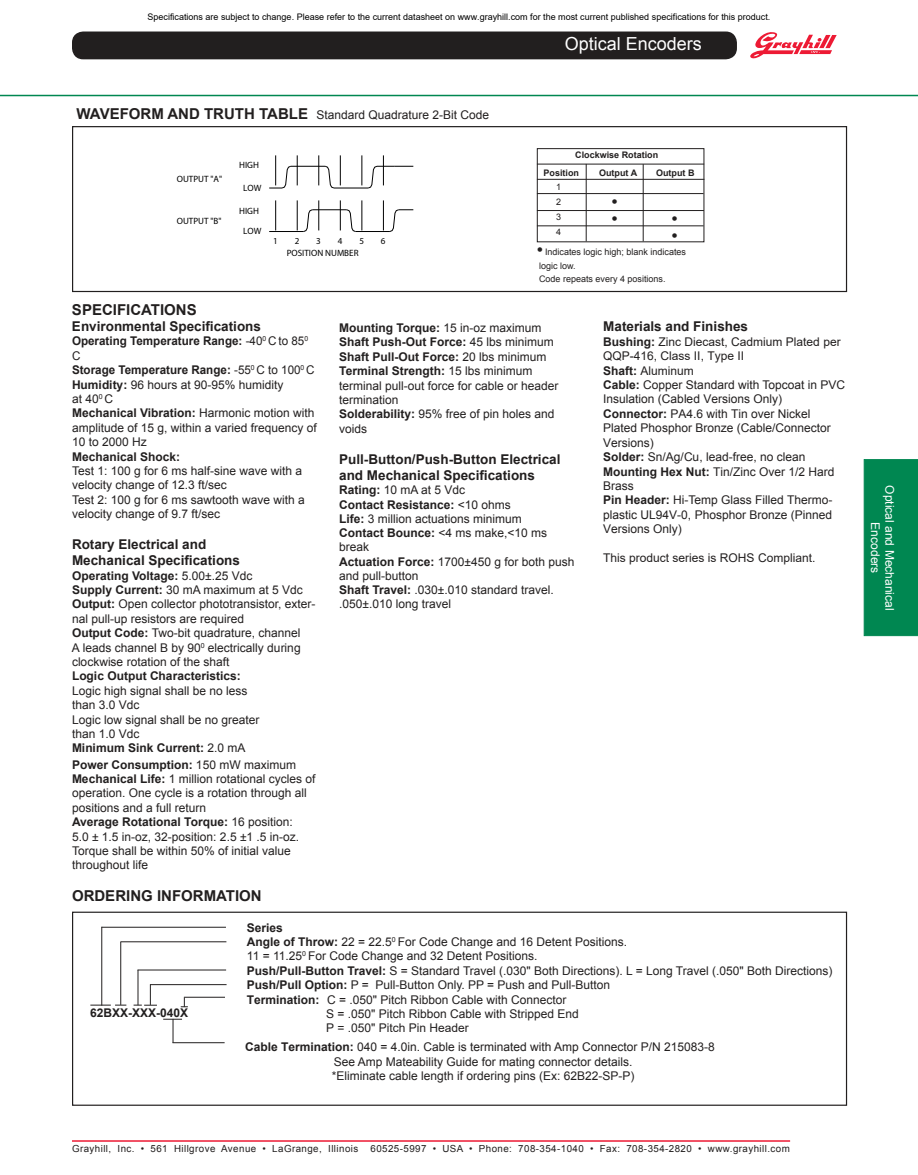
<style>
.page{position:relative;width:918px;height:1175px;background:#fff}
.page>*{position:absolute;margin:0;border:0;box-sizing:border-box;transform-origin:0 0}
.t1{font:18px "Arial";color:#fff}
.t2{font:18px/16.5px "Arial";color:#221f1f}
.t3{font:700 15px "Arial";color:#221f1f}
.t4{font:700 13.5px/16.2px "Arial";color:#221f1f}
.t5{font:12px/14.4px "Arial";color:#221f1f}
.t6{font:700 12px "Arial";color:#221f1f}
.t7{font:12px/14.4px "Arial";color:#fff;text-align:center}
.t8{font:9.75px "Arial";letter-spacing:.045em;color:#221f1f}
.t9{font:9.15px "Courier";color:#010101}
.t10{font:9px "Arial";color:#000}
.t11{font:9px/15px "Arial";color:#221f1f}
.t12{font:700 9px/18px "Arial";color:#221f1f}
.s1{font-weight:700;font-size:15px}
.s2{font-size:18px}
.s3{font-weight:700}
</style>
<div class="page">
<div style="left:73px;top:32px;width:663px;height:27px;background:#221f1f;border-radius:11px"></div>
<div style="left:72px;top:31px;width:665px;height:28px;border:2px solid #221f1f;border-radius:11px"></div>
<div style="left:864px;top:459px;width:54px;height:177px;background:#008751"></div>
<hr style="left:72px;top:1140px;width:718px;height:1px;background:#ed1a34">
<svg style="left:750px;top:32px;width:87px;height:27px"></svg>
<hr style="left:0;top:95px;width:918px;height:1px;background:#008751">
<div style="left:72px;top:911px;width:775px;height:194px;border:1px solid #221f1f"></div>
<hr style="left:102px;top:926px;width:124px;height:1px;background:#221f1f">
<hr style="left:101px;top:926px;width:1px;height:79px;background:#221f1f">
<svg style="left:90px;top:1004px;width:36px;height:1px"></svg>
<hr style="left:120px;top:941px;width:1px;height:63px;background:#221f1f">
<hr style="left:121px;top:941px;width:105px;height:1px;background:#221f1f">
<hr style="left:138px;top:969px;width:88px;height:1px;background:#221f1f">
<hr style="left:138px;top:969px;width:1px;height:36px;background:#221f1f">
<div style="left:537px;top:148px;width:167px;height:94px;border:1px solid #221f1f"></div>
<hr style="left:537px;top:179px;width:167px;height:1px;background:#221f1f">
<hr style="left:537px;top:193px;width:167px;height:1px;background:#221f1f">
<hr style="left:537px;top:210px;width:167px;height:1px;background:#221f1f">
<hr style="left:537px;top:225px;width:167px;height:1px;background:#221f1f">
<hr style="left:537px;top:164px;width:167px;height:1px;background:#221f1f">
<hr style="left:643px;top:164px;width:1px;height:77px;background:#221f1f">
<hr style="left:586px;top:164px;width:1px;height:77px;background:#221f1f">
<div style="left:72px;top:126px;width:775px;height:166px;border:1px solid #221f1f"></div>
<svg style="left:269px;top:155px;width:144px;height:77px"></svg>
<hr style="left:269px;top:231px;width:35px;height:1px;background:#010101">
<svg style="left:134px;top:984px;width:23px;height:21px"></svg>
<hr style="left:150px;top:984px;width:77px;height:1px;background:#221f1f">
<hr style="left:184px;top:996px;width:41px;height:1px;background:#221f1f">
<hr style="left:173px;top:1042px;width:52px;height:1px;background:#221f1f">
<svg style="left:181px;top:997px;width:7px;height:10px"></svg>
<svg style="left:163px;top:1018px;width:19px;height:24px"></svg>
<p class="t10" style="left:148px;top:13px;width:624px">Specifications are subject to change. Please refer to the current datasheet on www.grayhill.com for the most current published specifications for this product.</p>
<p class="t5" style="left:77px;top:109px;width:414px"><span class="s1">WAVEFORM AND TRUTH TABLE</span> Standard Quadrature 2-Bit Code</p>
<p class="t9" style="left:177px;top:174px;width:47px">OUTPUT "A"</p>
<p class="t9" style="left:177px;top:215px;width:46px">OUTPUT "B"</p>
<p class="t9" style="left:239px;top:160px;width:21px">HIGH</p>
<p class="t9" style="left:239px;top:205px;width:21px">HIGH</p>
<p class="t9" style="left:243px;top:182px;width:20px">LOW</p>
<p class="t9" style="left:243px;top:225px;width:20px">LOW</p>
<p class="t9" style="left:273px;top:236px;width:6px">1</p>
<p class="t9" style="left:295px;top:236px;width:6px">2</p>
<p class="t9" style="left:316px;top:236px;width:6px">3</p>
<p class="t9" style="left:338px;top:236px;width:6px">4</p>
<p class="t9" style="left:359px;top:236px;width:6px">5</p>
<p class="t9" style="left:287px;top:247px;width:73px">POSITION NUMBER</p>
<p class="t9" style="left:381px;top:236px;width:6px">6</p>
<h1 class="t1" style="left:565px;top:37px;width:139px">Optical Encoders</h1>
<p class="t12" style="left:544px;top:146px;width:116px;text-indent:32px">Clockwise Rotation<br>Position</p>
<p class="t12" style="left:599px;top:164px;width:40px">Output A</p>
<p class="t12" style="left:656px;top:164px;width:40px">Output B</p>
<p class="t11" style="left:556px;top:180px;width:7px;text-align:justify">1<br>2<br>3<br>4</p>
<h1 class="t2" style="left:612px;top:195px;width:8px">• •</h1>
<h1 class="t2" style="left:671px;top:212px;width:8px">• •</h1>
<p class="t11" style="left:537px;top:246px;width:151px;line-height:13.5px"><span class="s2">•</span> Indicates logic high; blank indicates logic low.<br>Code repeats every 4 positions.</p>
<p class="t3" style="left:72px;top:304px;width:126px">SPECIFICATIONS</p>
<p class="t4" style="left:72px;top:318px;width:191px">Environmental Speci昀椀cations</p>
<p class="t5" style="left:72px;top:335px;width:246px"><span class="s3">Operating Temperature Range:</span> -40<sup>0</sup> C to 85<sup>0<br></sup>C<br><span class="s3">Storage Temperature Range:</span> -55<sup>0</sup> C to 100<sup>0</sup> C<br><span class="s3">Humidity:</span> 96 hours at 90-95% humidity<br>at 40<sup>0</sup> C<br><span class="s3">Mechanical Vibration:</span> Harmonic motion with amplitude of 15 g, within a varied frequency of<br>10 to 2000 Hz</p>
<p class="t6" style="left:72px;top:452px;width:110px">Mechanical Shock:</p>
<p class="t5" style="left:72px;top:465px;width:234px">Test 1: 100 g for 6 ms half-sine wave with a velocity change of 12.3 ft/sec<br>Test 2: 100 g for 6 ms sawtooth wave with a velocity change of 9.7 ft/sec</p>
<p class="t4" style="left:72px;top:537px;width:170px">Rotary Electrical and<br>Mechanical Speci昀椀cations</p>
<p class="t5" style="left:72px;top:569px;width:245px"><span class="s3">Operating Voltage:</span> 5.00±.25 Vdc<br><span class="s3">Supply Current:</span> 30 mA maximum at 5 Vdc <span class="s3">Output:</span> Open collector phototransistor, exter&shy;nal pull-up resistors are required<br><span class="s3">Output Code:</span> Two-bit quadrature, channel<br>A leads channel B by 90<sup>0</sup> electrically during clockwise rotation of the shaft</p>
<p class="t6" style="left:72px;top:671px;width:170px">Logic Output Characteristics:</p>
<p class="t5" style="left:72px;top:684px;width:189px">Logic high signal shall be no less than 3.0 Vdc<br>Logic low signal shall be no greater than 1.0 Vdc<br><span class="s3">Minimum Sink Current:</span> 2.0 mA</p>
<p class="t5" style="left:72px;top:758px;width:245px"><span class="s3">Power Consumption:</span> 150 mW maximum <span class="s3">Mechanical Life:</span> 1 million rotational cycles of operation. One cycle is a rotation through all positions and a full return<br><span class="s3">Average Rotational Torque:</span> 16 position:<br>5.0 ± 1.5 in-oz, 32-position: 2.5 ±1 .5 in-oz.<br>Torque shall be within 50% of initial value throughout life</p>
<p class="t3" style="left:72px;top:890px;width:191px">ORDERING INFORMATION</p>
<p class="t5" style="left:339px;top:322px;width:221px"><span class="s3">Mounting Torque:</span> 15 in-oz maximum<br><span class="s3">Shaft Push-Out Force:</span> 45 lbs minimum<br><span class="s3">Shaft Pull-Out Force:</span> 20 lbs minimum<br><span class="s3">Terminal Strength:</span> 15 lbs minimum terminal pull-out force for cable or header termination<br><span class="s3">Solderability:</span> 95% free of pin holes and voids</p>
<p class="t4" style="left:339px;top:452px;width:223px">Pull-Button/Push-Button Electrical and Mechanical Speci昀椀cations</p>
<p class="t5" style="left:339px;top:484px;width:237px"><span class="s3">Rating:</span> 10 mA at 5 Vdc<br><span class="s3">Contact Resistance:</span> &lt;10 ohms<br><span class="s3">Life:</span> 3 million actuations minimum<br><span class="s3">Contact Bounce:</span> &lt;4 ms make,&lt;10 ms break<br><span class="s3">Actuation Force:</span> 1700±450 g for both push and pull-button<br><span class="s3">Shaft Travel:</span> .030±.010 standard travel. .050±.010 long travel</p>
<p class="t4" style="left:603px;top:318px;width:146px">Materials and Finishes</p>
<p class="t5" style="left:603px;top:334px;width:243px"><span class="s3">Bushing:</span> Zinc Diecast, Cadmium Plated per<br>QQP-416, Class II, Type II<br><span class="s3">Shaft:</span> Aluminum<br><span class="s3">Cable:</span> Copper Standard with Topcoat in PVC<br>Insulation (Cabled Versions Only)<br><span class="s3">Connector:</span> PA4.6 with Tin over Nickel<br>Plated Phosphor Bronze (Cable/Connector<br>Versions)<br><span class="s3">Solder:</span> Sn/Ag/Cu, lead-free, no clean<br><span class="s3">Mounting Hex Nut:</span> Tin/Zinc Over 1/2 Hard<br>Brass<br><span class="s3">Pin Header:</span> Hi-Temp Glass Filled Thermo&shy;plastic UL94V-0, Phosphor Bronze (Pinned<br>Versions Only)</p>
<p class="t5" style="left:603px;top:550px;width:214px">This product series is ROHS Compliant.</p>
<p class="t6" style="left:90px;top:1007px;width:100px">62BXX-XXX-040X</p>
<p class="t6" style="left:247px;top:922px;width:38px">Series</p>
<p class="t5" style="left:247px;top:935px;width:382px"><span class="s3">Angle of Throw:</span> 22 = 22.5<sup>0</sup> For Code Change and 16 Detent Positions.</p>
<p class="t5" style="left:247px;top:950px;width:292px">11 = 11.25<sup>0</sup> For Code Change and 32 Detent Positions.</p>
<p class="t5" style="left:247px;top:964px;width:587px"><span class="s3">Push/Pull-Button Travel:</span> S = Standard Travel (.030" Both Directions). L = Long Travel (.050" Both Directions)</p>
<p class="t5" style="left:247px;top:979px;width:365px"><span class="s3">Push/Pull Option:</span> P = Pull-Button Only. PP = Push and Pull-Button</p>
<p class="t5" style="left:247px;top:993px;width:321px"><span class="s3">Termination:</span> C = .050" Pitch Ribbon Cable with Connector</p>
<p class="t5" style="left:326px;top:1007px;width:254px">S = .050" Pitch Ribbon Cable with Stripped End</p>
<p class="t5" style="left:326px;top:1021px;width:144px">P = .050" Pitch Pin Header</p>
<p class="t5" style="left:245px;top:1041px;width:471px;text-align:center"><span class="s3">Cable Termination:</span> 040 = 4.0in. Cable is terminated with Amp Connector P/N 215083-8<br>See Amp Mateability Guide for mating connector details.<br>*Eliminate cable length if ordering pins (Ex: 62B22-SP-P)</p>
<p class="t8" style="left:72px;top:1144px;width:719px">Grayhill, Inc. • 561 Hillgrove Avenue • LaGrange, Illinois 60525-5997 • USA • Phone: 708-354-1040 • Fax: 708-354-2820 • www.grayhill.com</p>
<p class="t7" style="left:896px;top:485px;width:126px;rotate:90deg">Optical and Mechanical<br>Encoders</p>
</div>
